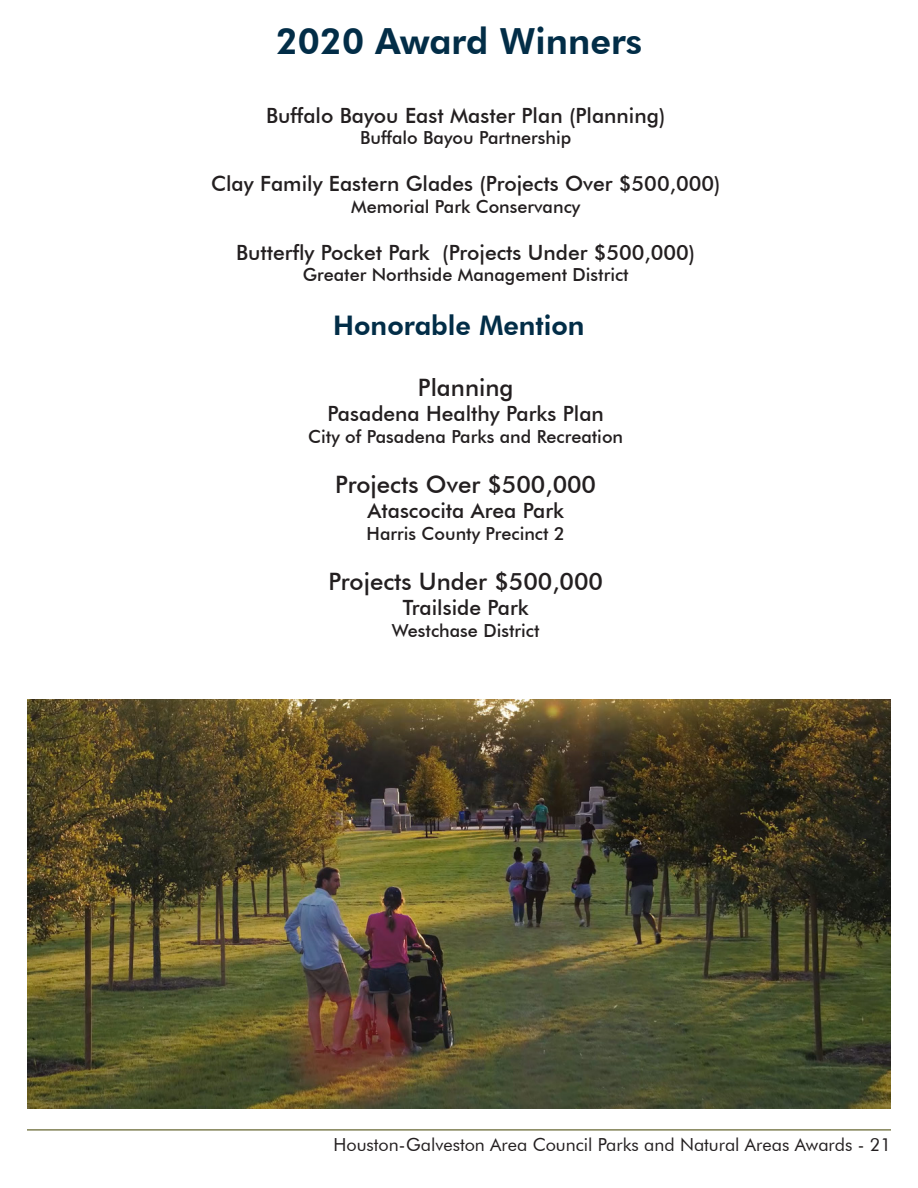
<style>
.page{position:relative;width:918px;height:1188px;background:#fff}
.page>*{position:absolute;margin:0;border:0;box-sizing:border-box;transform-origin:0 0}
.t1{font:800 36px "Futura BT";color:#022d47}
.t2{font:800 27px "Futura BT";color:#022d47}
.Header_16{font:500 24px "Futura BT";color:#231f20}
.Title_14{font:500 21px "Futura BT";color:#231f20}
.Sponsor_12{font:500 21px "Futura BT";color:#231f20}
.Sponsor_12-2{font:500 18px "Futura BT";color:#231f20}
.t3{font:18px "Futura BT";color:#231f20}
</style>
<div class="page">
<hr style="left:27px;top:1129px;width:864px;height:2px;background:#808053">
<img style="left:27px;top:700px;width:864px;height:408px">
<p class="t1" style="left:276px;top:20px;width:368px">2020 Award Winners</p>
<p class="Title_14" style="left:266px;top:103px;width:401px">Buffalo Bayou East Master Plan (Planning)</p>
<p class="Sponsor_12-2" style="left:360px;top:127px;width:213px">Buffalo Bayou Partnership</p>
<p class="Sponsor_12" style="left:211px;top:171px;width:511px">Clay Family Eastern Glades (Projects Over $500,000)</p>
<p class="Sponsor_12-2" style="left:351px;top:195px;width:231px">Memorial Park Conservancy</p>
<p class="Sponsor_12" style="left:236px;top:239px;width:461px">Butterfly Pocket Park (Projects Under $500,000)</p>
<p class="Sponsor_12-2" style="left:303px;top:264px;width:327px">Greater Northside Management District</p>
<p class="t2" style="left:333px;top:309px;width:253px">Honorable Mention</p>
<p class="Header_16" style="left:418px;top:373px;width:97px">Planning</p>
<p class="Title_14" style="left:328px;top:401px;width:278px">Pasadena Healthy Parks Plan</p>
<p class="Sponsor_12-2" style="left:308px;top:426px;width:316px">City of Pasadena Parks and Recreation</p>
<p class="Header_16" style="left:335px;top:470px;width:262px">Projects Over $500,000</p>
<p class="Title_14" style="left:368px;top:498px;width:198px">Atascocita Area Park</p>
<p class="Sponsor_12-2" style="left:367px;top:522px;width:200px">Harris County Precinct 2</p>
<p class="Header_16" style="left:328px;top:567px;width:276px">Projects Under $500,000</p>
<p class="Title_14" style="left:403px;top:595px;width:127px">Trailside Park</p>
<p class="Sponsor_12-2" style="left:392px;top:619px;width:149px">Westchase District</p>
<p class="t3" style="left:334px;top:1134px;width:559px">Houston-Galveston Area Council Parks and Natural Areas Awards - 21</p>
</div>
